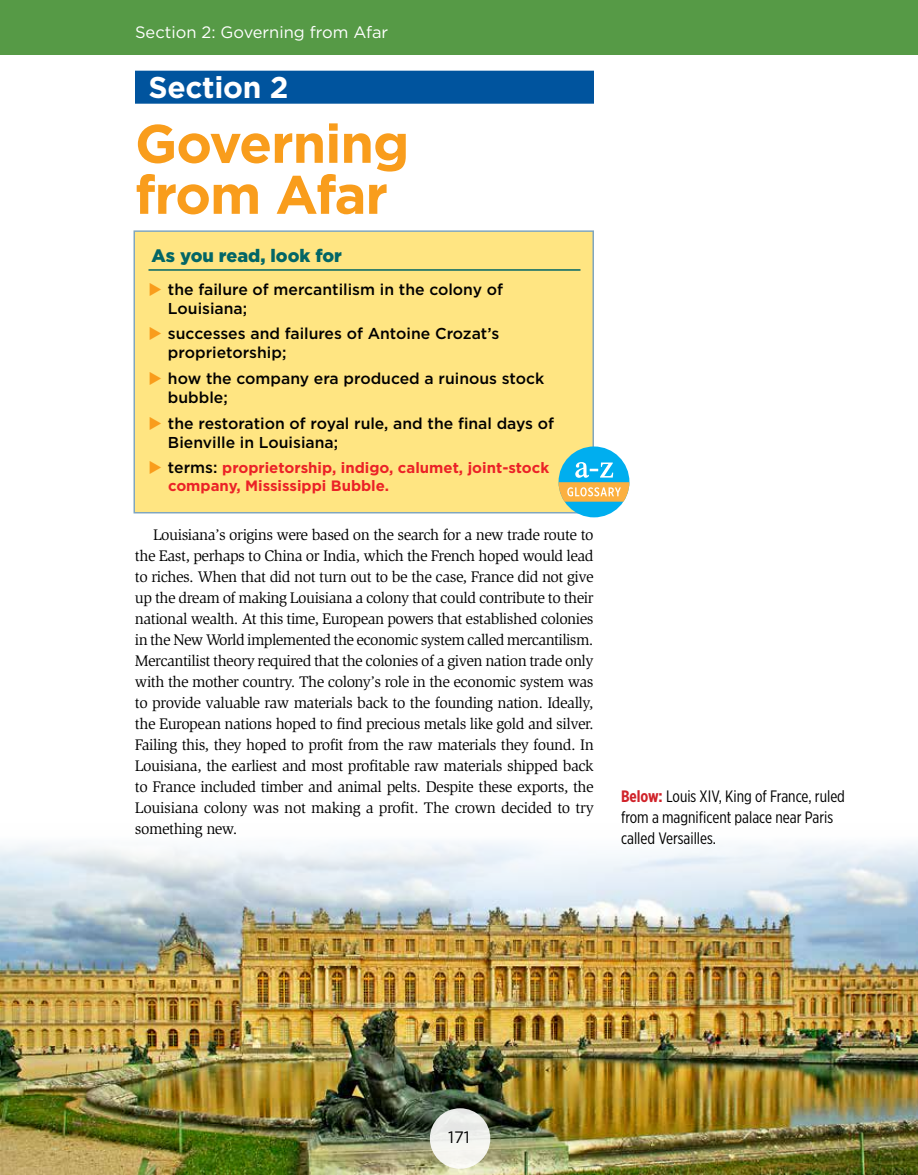
<style>
.page{position:relative;width:918px;height:1175px;background:#fff}
.page>*{position:absolute;margin:0;border:0;box-sizing:border-box;transform-origin:0 0}
.t1{font:700 54px/51px "Gotham";letter-spacing:-.02em;color:#f99d1c}
.t2{font:700 30px "Gotham";letter-spacing:-.01em;color:#fff}
.t3{font:900 18px "Gotham";color:#026666}
.t4{font:16.5px/21px "Gotham X Narrow";color:#000}
.t5{font:16.5px "Gotham";color:#fff}
.t6{font:16.5px "Gotham";color:#000}
.t7{font:15.75px/21px "Slimbach Std";letter-spacing:-.02em;color:#000;text-align:justify}
.t8{font:500 15.75px/18.9px "Gotham";color:#000}
.t9{font:700 15px/18px "Gotham";color:#eb2227}
.s1{color:#f99d1c}
.s2{font-weight:500;font-size:15.75px;color:#000}
.s3{font-weight:700;color:#d0232a}
</style>
<div class="page">
<svg style="left:0;top:54px;width:918px;height:1px"></svg>
<div style="left:134px;top:230px;width:460px;height:283px;background:#ffe582"></div>
<div style="left:135px;top:71px;width:459px;height:33px;background:#00549e"></div>
<hr style="left:148px;top:269px;width:432px;height:2px;background:#026666">
<img style="left:0;top:842px;width:918px;height:332px">
<div style="left:559px;top:446px;width:70px;height:71px;background:#00aeef;border-radius:50%"></div>
<svg style="left:559px;top:462px;width:70px;height:39px"></svg>
<div style="left:0;top:0;width:918px;height:54px;background:#569a46"></div>
<div style="left:430px;top:1108px;width:60px;height:60px;background:#f1f2ee;border-radius:50%"></div>
<p class="t5" style="left:135px;top:22px;width:255px">Section 2: Governing from Afar</p>
<h2 class="t2" style="left:148px;top:68px;width:142px">Section 2</h2>
<h1 class="t1" style="left:135px;top:118px;width:276px">Governing from Afar</h1>
<p class="t3" style="left:152px;top:244px;width:192px">As you read, look for</p>
<p class="t8" style="left:168px;top:280px;width:337px;text-indent:-19px"><span class="s1">◆</span> the failure of mercantilism in the colony of<br>Louisiana;</p>
<p class="t8" style="left:168px;top:324px;width:333px;text-indent:-19px"><span class="s1">◆</span> successes and failures of Antoine Crozat’s proprietorship;</p>
<p class="t8" style="left:168px;top:369px;width:378px;text-indent:-19px"><span class="s1">◆</span> how the company era produced a ruinous stock bubble;</p>
<p class="t8" style="left:168px;top:413px;width:388px;text-indent:-19px"><span class="s1">◆</span> the restoration of royal rule, and the final days of<br>Bienville in Louisiana;</p>
<p class="t9" style="left:168px;top:459px;width:383px;text-indent:-20px"><span class="s1">◆</span> <span class="s2">terms:</span> proprietorship, indigo, calumet, joint-stock company, Mississippi Bubble.</p>
<p class="t7" style="left:135px;top:524px;width:460px;text-indent:18px">Louisiana’s origins were based on the search for a new trade route to the East, perhaps to China or India, which the French hoped would lead to riches. When that did not turn out to be the case, France did not give up the dream of making Louisiana a colony that could contribute to their national wealth. At this time, European powers that established colonies in the New World implemented the economic system called mercantilism.<br>Mercantilist theory required that the colonies of a given nation trade only with the mother country. The colony’s role in the economic system was to provide valuable raw materials back to the founding nation. Ideally, the European nations hoped to find precious metals like gold and silver.<br>Failing this, they hoped to profit from the raw materials they found. In Louisiana, the earliest and most profitable raw materials shipped back to France included timber and animal pelts. Despite these exports, the Louisiana colony was not making a profit. The crown decided to try something new.</p>
<p class="t4" style="left:621px;top:785px;width:226px"><span class="s3">Below:</span> Louis XIV, King of France, ruled from a magnificent palace near Paris called Versailles.</p>
<p class="t6" style="left:448px;top:1126px;width:23px">171</p>
</div>
